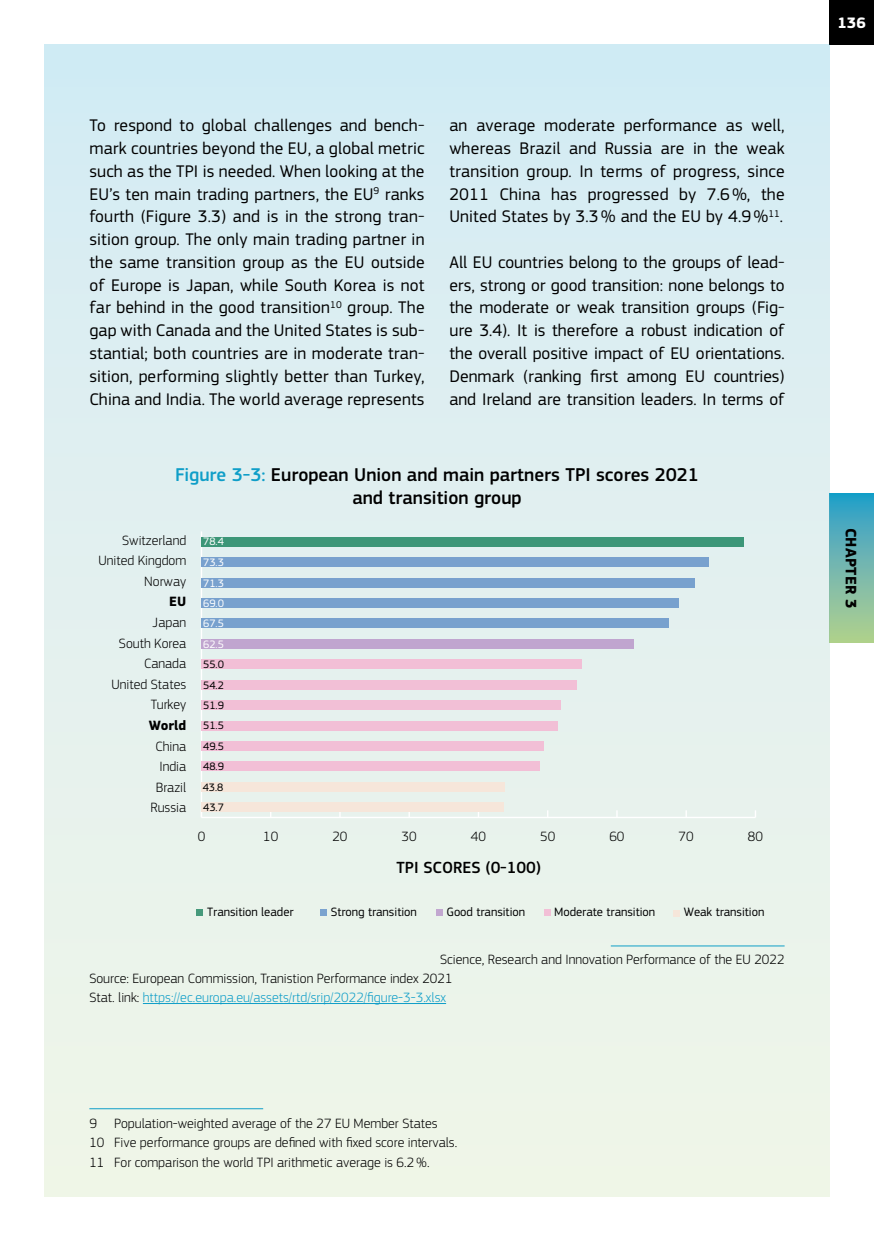
<style>
.page{position:relative;width:874px;height:1241px;background:#fff}
.page>*{position:absolute;margin:0;border:0;box-sizing:border-box;transform-origin:0 0}
.t1{font:500 19.25px/22.8px "EC Square Sans Pro";color:#000;text-align:center}
.t2{font:17.5px/22.8px "EC Square Sans Pro";letter-spacing:.01em;color:#000;text-align:justify}
.t3{font:500 16.8px "EC Square Sans Pro";color:#000}
.t4{font:700 15.75px "EC Square Sans Pro";letter-spacing:.02em;color:#000}
.t5{font:700 15.75px "EC Square Sans Pro";color:#fff}
.t6{font:300 14px/20.7px "EC Square Sans Pro";color:#000;text-align:right}
.t7{font:700 14px "EC Square Sans Pro";color:#000}
.t8{font:12.6px "EC Square Sans Pro";letter-spacing:-.005em;color:#020203}
.t9{font:11.2px/20.5px "EC Square Sans Pro";color:#000;text-align:justify}
.t10{font:11.2px/20.5px "EC Square Sans Pro";color:#fff;text-align:justify}
.s1{color:#0f9ec8}
</style>
<div class="page">
<div style="left:828px;top:0;width:45px;height:45px;background:#000"></div>
<svg style="left:828px;top:493px;width:45px;height:149px;background:#72b8ae"></svg>
<div style="left:44px;top:44px;width:784px;height:1152px;background:linear-gradient(to bottom,#d3ebf5,#f1f5e8)"></div>
<hr style="left:89px;top:1108px;width:174px;height:1px;background:#0f9ec8">
<hr style="left:201px;top:816px;width:554px;height:2px;background:#fff">
<svg style="left:546px;top:810px;width:2px;height:7px"></svg>
<hr style="left:201px;top:531px;width:1px;height:286px;background:#fff">
<svg style="left:202px;top:812px;width:13px;height:5px"></svg>
<div style="left:201px;top:536px;width:543px;height:10px;background:#3c9678"></div>
<div style="left:201px;top:557px;width:507px;height:10px;background:#78a1ce"></div>
<div style="left:201px;top:577px;width:493px;height:10px;background:#78a1ce"></div>
<div style="left:201px;top:598px;width:478px;height:9px;background:#78a1ce"></div>
<div style="left:201px;top:618px;width:467px;height:10px;background:#78a1ce"></div>
<div style="left:201px;top:638px;width:433px;height:10px;background:#c0a5cf"></div>
<div style="left:201px;top:659px;width:381px;height:10px;background:#f2bfd6"></div>
<div style="left:201px;top:679px;width:375px;height:10px;background:#f2bfd6"></div>
<div style="left:201px;top:700px;width:359px;height:10px;background:#f2bfd6"></div>
<div style="left:201px;top:720px;width:357px;height:10px;background:#f2bfd6"></div>
<div style="left:201px;top:741px;width:343px;height:9px;background:#f2bfd6"></div>
<div style="left:201px;top:761px;width:339px;height:10px;background:#f2bfd6"></div>
<div style="left:201px;top:781px;width:303px;height:10px;background:#f6e6da"></div>
<div style="left:201px;top:802px;width:303px;height:10px;background:#f6e6da"></div>
<svg style="left:196px;top:909px;width:6px;height:6px"></svg>
<div style="left:320px;top:909px;width:7px;height:6px;background:#7ba3cf"></div>
<svg style="left:436px;top:909px;width:6px;height:6px"></svg>
<div style="left:543px;top:909px;width:7px;height:6px;background:#f2bfd6"></div>
<svg style="left:673px;top:910px;width:6px;height:6px"></svg>
<hr style="left:610px;top:945px;width:174px;height:1px;background:#0f9ec8">
<hr style="left:143px;top:1002px;width:303px;height:1px;background:#0f9ec8">
<p class="t2" style="left:89px;top:114px;width:336px">To respond to global challenges and bench&shy;mark countries beyond the EU, a global metric such as the TPI is needed. When looking at the EU’s ten main trading partners, the EU<sup>9</sup> ranks fourth (Figure 3.3) and is in the strong tran&shy;sition group. The only main trading partner in the same transition group as the EU outside of Europe is Japan, while South Korea is not far behind in the good transition<sup>10</sup> group. The gap with Canada and the United States is sub&shy;stantial; both countries are in moderate tran&shy;sition, performing slightly better than Turkey, China and India. The world average represents</p>
<p class="t2" style="left:449px;top:114px;width:336px">an average moderate performance as well, whereas Brazil and Russia are in the weak transition group. In terms of progress, since 2011 China has progressed by 7.6 %, the United States by 3.3 % and the EU by 4.9 %<sup>11</sup>.</p>
<p class="t2" style="left:449px;top:251px;width:336px">All EU countries belong to the groups of lead&shy;ers, strong or good transition: none belongs to the moderate or weak transition groups (Fig&shy;ure 3.4). It is therefore a robust indication of the overall positive impact of EU orientations.<br>Denmark (ranking first among EU countries) and Ireland are transition leaders. In terms of</p>
<p class="t1" style="left:175px;top:463px;width:525px"><span class="s1">Figure 3-3:</span> European Union and main partners TPI scores 2021 and transition group</p>
<p class="t6" style="left:98px;top:529px;width:89px">Switzerland<br>United Kingdom<br>Norway</p>
<p class="t7" style="left:169px;top:593px;width:18px">EU</p>
<p class="t6" style="left:111px;top:612px;width:76px">Japan<br>South Korea<br>Canada<br>United States<br>Turkey</p>
<p class="t7" style="left:149px;top:717px;width:39px">World</p>
<p class="t6" style="left:150px;top:735px;width:37px">China<br>India<br>Brazil<br>Russia</p>
<p class="t10" style="left:203px;top:531px;width:22px">78.4<br>73.3<br>71.3<br>69.0<br>67.5<br>62.5</p>
<p class="t9" style="left:202px;top:654px;width:23px">55.0<br>54.2<br>51.9<br>51.5<br>49.5<br>48.9<br>43.8<br>43.7</p>
<p class="t6" style="left:197px;top:826px;width:9px">0</p>
<p class="t6" style="left:263px;top:826px;width:17px">10</p>
<p class="t6" style="left:332px;top:826px;width:17px">20</p>
<p class="t6" style="left:401px;top:826px;width:17px">30</p>
<p class="t6" style="left:470px;top:826px;width:17px">40</p>
<p class="t6" style="left:540px;top:826px;width:17px">50</p>
<p class="t6" style="left:609px;top:826px;width:17px">60</p>
<p class="t6" style="left:678px;top:826px;width:17px">70</p>
<p class="t6" style="left:747px;top:826px;width:17px">80</p>
<p class="t3" style="left:396px;top:857px;width:146px">TPI SCORES (0-100)</p>
<p class="t8" style="left:207px;top:904px;width:88px">Transition leader</p>
<p class="t8" style="left:330px;top:904px;width:88px">Strong transition</p>
<p class="t8" style="left:446px;top:904px;width:80px">Good transition</p>
<p class="t8" style="left:554px;top:904px;width:103px">Moderate transition</p>
<p class="t8" style="left:683px;top:904px;width:82px">Weak transition</p>
<p class="t6" style="left:89px;top:949px;width:696px;line-height:19.2px;text-align:left;text-indent:350px">Science, Research and Innovation Performance of the EU 2022<br>Source: European Commission, Tranistion Performance index 2021<br>Stat. link: <span class="s1">https://ec.europa.eu/assets/rtd/srip/2022/figure-3-3.xlsx</span></p>
<p class="t6" style="left:89px;top:1113px;width:369px;line-height:19.2px;text-align:left">9 Population-weighted average of the 27 EU Member States<br>10 Five performance groups are defined with fixed score intervals.<br>11 For comparison the world TPI arithmetic average is 6.2%.</p>
<p class="t5" style="left:837px;top:14px;width:30px">136</p>
<p class="t4" style="left:859px;top:527px;width:82px;rotate:90deg">CHAPTER 3</p>
</div>
